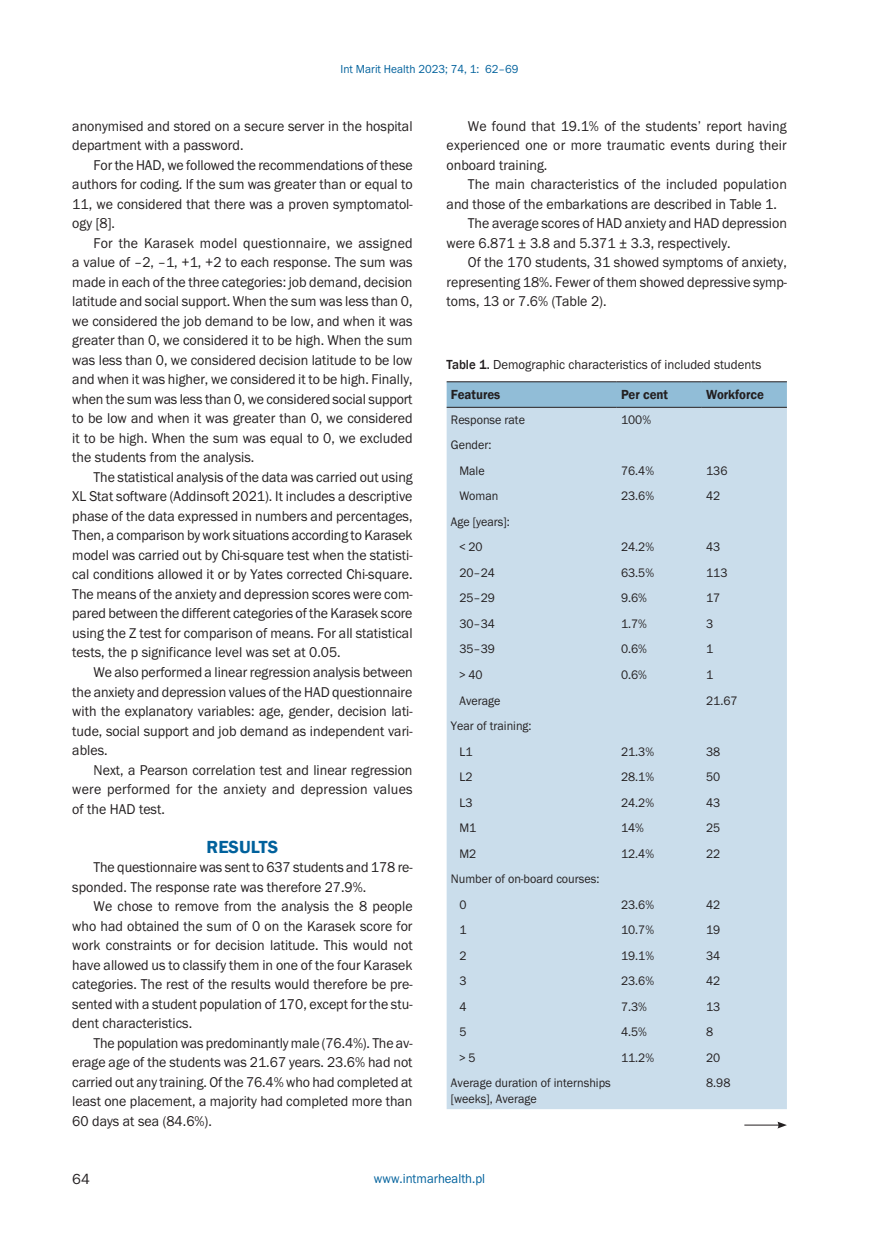
<style>
.page{position:relative;width:872px;height:1234px;background:#fff}
.page>*{position:absolute;margin:0;border:0;box-sizing:border-box;transform-origin:0 0}
._12_Srodtytul_1{font:600 18px "Franklin Gothic";color:#00619c}
.t1{font:15px "Franklin Got Itc TEE";color:#231f20}
._08_Tekst{font:14.7px/19.5px "Franklin Got Itc TEE";color:#231f20;text-align:justify;scale:.95 1}
._13_Tabela_tytul{font:13.5px "Franklin Got Itc TEE";color:#231f20;scale:.95 1}
._13_Tabela_naglowek{font:600 13.5px "Franklin Gothic";color:#231f20;scale:.95 1}
.t2{font:13.5px "Franklin Got Itc TEE";color:#00619c;scale:.95 1}
._13_Tabela_tekst{font:12.75px/15.3px "Franklin Got Itc TEE";color:#231f20;scale:.95 1}
.t3{font:12px "Franklin Got Itc TEE";color:#00619c;scale:.95 1}
.s1{font-family:"Franklin Gothic";font-weight:500}
</style>
<div class="page">
<svg style="left:446px;top:382px;width:341px;height:25px;background:#8fbad3"></svg>
<div style="left:446px;top:408px;width:341px;height:700px;background:#caddeb"></div>
<hr style="left:446px;top:381px;width:171px;height:1px;background:#231f20">
<hr style="left:617px;top:381px;width:85px;height:1px;background:#231f20">
<hr style="left:702px;top:381px;width:85px;height:1px;background:#231f20">
<hr style="left:446px;top:407px;width:171px;height:1px;background:#231f20">
<hr style="left:617px;top:407px;width:85px;height:1px;background:#231f20">
<hr style="left:702px;top:407px;width:85px;height:1px;background:#231f20">
<hr style="left:744px;top:1124px;width:36px;height:1px;background:#231f20">
<svg style="left:777px;top:1121px;width:10px;height:7px"></svg>
<p class="t3" style="left:340px;top:62px;width:189px">Int Marit Health 2023; 74, 1: 62–69</p>
<p class="_08_Tekst" style="left:72px;top:116px;width:360px">anonymised and stored on a secure server in the hospital department with a password.</p>
<p class="_08_Tekst" style="left:72px;top:155px;width:360px;text-indent:21px">For the HAD, we followed the recommendations of these authors for coding. If the sum was greater than or equal to 11, we considered that there was a proven symptomatol&shy;ogy [8].</p>
<p class="_08_Tekst" style="left:72px;top:233px;width:360px;text-indent:21px">For the Karasek model questionnaire, we assigned a value of –2, –1, +1, +2 to each response. The sum was made in each of the three categories: job demand, decision latitude and social support. When the sum was less than 0, we considered the job demand to be low, and when it was greater than 0, we considered it to be high. When the sum was less than 0, we considered decision latitude to be low and when it was higher, we considered it to be high. Finally, when the sum was less than 0, we considered social support to be low and when it was greater than 0, we considered it to be high. When the sum was equal to 0, we excluded the students from the analysis.</p>
<p class="_08_Tekst" style="left:72px;top:467px;width:360px;text-indent:21px">The statistical analysis of the data was carried out using XL Stat software (Addinsoft 2021). It includes a descriptive phase of the data expressed in numbers and percentages, Then, a comparison by work situations according to Karasek model was carried out by Chi-square test when the statisti&shy;cal conditions allowed it or by Yates corrected Chi-square.<br>The means of the anxiety and depression scores were com&shy;pared between the different categories of the Karasek score using the Z test for comparison of means. For all statistical tests, the p significance level was set at 0.05.</p>
<p class="_08_Tekst" style="left:72px;top:662px;width:360px;text-indent:21px">We also performed a linear regression analysis between the anxiety and depression values of the HAD questionnaire with the explanatory variables: age, gender, decision lati&shy;tude, social support and job demand as independent vari&shy;ables.</p>
<p class="_08_Tekst" style="left:72px;top:760px;width:360px;text-indent:21px">Next, a Pearson correlation test and linear regression were performed for the anxiety and depression values of the HAD test.</p>
<p class="_12_Srodtytul_1" style="left:206px;top:835px;width:73px">RESULTS</p>
<p class="_08_Tekst" style="left:72px;top:857px;width:360px;text-indent:21px">The questionnaire was sent to 637 students and 178 re&shy;sponded. The response rate was therefore 27.9%.</p>
<p class="_08_Tekst" style="left:72px;top:896px;width:360px;text-indent:21px">We chose to remove from the analysis the 8 people who had obtained the sum of 0 on the Karasek score for work constraints or for decision latitude. This would not have allowed us to classify them in one of the four Karasek categories. The rest of the results would therefore be pre&shy;sented with a student population of 170, except for the stu&shy;dent characteristics.</p>
<p class="_08_Tekst" style="left:72px;top:1033px;width:360px;text-indent:21px">The population was predominantly male (76.4%). The av&shy;erage age of the students was 21.67 years. 23.6% had not carried out any training. Of the 76.4% who had completed at least one placement, a majority had completed more than 60 days at sea (84.6%).</p>
<p class="_08_Tekst" style="left:446px;top:116px;width:359px;text-indent:21px">We found that 19.1% of the students’ report having experienced one or more traumatic events during their onboard training.</p>
<p class="_08_Tekst" style="left:446px;top:175px;width:360px;text-indent:21px">The main characteristics of the included population and those of the embarkations are described in Table 1.</p>
<p class="_08_Tekst" style="left:446px;top:214px;width:360px;text-indent:21px">The average scores of HAD anxiety and HAD depression were 6.871 ± 3.8 and 5.371 ± 3.3, respectively.</p>
<p class="_08_Tekst" style="left:446px;top:253px;width:360px;text-indent:21px">Of the 170 students, 31 showed symptoms of anxiety, representing 18%. Fewer of them showed depressive symp&shy;toms, 13 or 7.6% (Table 2).</p>
<p class="_13_Tabela_tytul" style="left:446px;top:357px;width:333px"><span class="s1">Table 1.</span> Demographic characteristics of included students</p>
<p class="_13_Tabela_naglowek" style="left:451px;top:386px;width:54px">Features</p>
<p class="_13_Tabela_naglowek" style="left:621px;top:386px;width:51px">Per cent</p>
<p class="_13_Tabela_naglowek" style="left:706px;top:386px;width:62px">Workforce</p>
<p class="_13_Tabela_tekst" style="left:451px;top:412px;width:79px">Response rate</p>
<p class="_13_Tabela_tekst" style="left:621px;top:412px;width:33px">100%</p>
<p class="_13_Tabela_tekst" style="left:451px;top:437px;width:44px">Gender:</p>
<p class="_13_Tabela_tekst" style="left:459px;top:463px;width:28px">Male</p>
<p class="_13_Tabela_tekst" style="left:621px;top:463px;width:36px">76.4%</p>
<p class="_13_Tabela_tekst" style="left:706px;top:463px;width:24px">136</p>
<p class="_13_Tabela_tekst" style="left:459px;top:488px;width:43px">Woman</p>
<p class="_13_Tabela_tekst" style="left:621px;top:488px;width:36px">23.6%</p>
<p class="_13_Tabela_tekst" style="left:706px;top:488px;width:16px">42</p>
<p class="_13_Tabela_tekst" style="left:451px;top:514px;width:63px">Age [years]:</p>
<p class="_13_Tabela_tekst" style="left:459px;top:539px;width:26px">&lt; 20</p>
<p class="_13_Tabela_tekst" style="left:621px;top:539px;width:36px">24.2%</p>
<p class="_13_Tabela_tekst" style="left:706px;top:539px;width:16px">43</p>
<p class="_13_Tabela_tekst" style="left:459px;top:565px;width:39px">20–24</p>
<p class="_13_Tabela_tekst" style="left:621px;top:565px;width:36px">63.5%</p>
<p class="_13_Tabela_tekst" style="left:706px;top:565px;width:24px">113</p>
<p class="_13_Tabela_tekst" style="left:459px;top:590px;width:39px">25–29</p>
<p class="_13_Tabela_tekst" style="left:621px;top:590px;width:29px">9.6%</p>
<p class="_13_Tabela_tekst" style="left:706px;top:590px;width:16px">17</p>
<p class="_13_Tabela_tekst" style="left:459px;top:616px;width:39px">30–34</p>
<p class="_13_Tabela_tekst" style="left:621px;top:616px;width:29px">1.7%</p>
<p class="_13_Tabela_tekst" style="left:706px;top:616px;width:9px">3</p>
<p class="_13_Tabela_tekst" style="left:459px;top:641px;width:39px">35–39</p>
<p class="_13_Tabela_tekst" style="left:621px;top:641px;width:29px">0.6%</p>
<p class="_13_Tabela_tekst" style="left:706px;top:641px;width:9px">1</p>
<p class="_13_Tabela_tekst" style="left:459px;top:667px;width:26px">&gt; 40</p>
<p class="_13_Tabela_tekst" style="left:621px;top:667px;width:29px">0.6%</p>
<p class="_13_Tabela_tekst" style="left:706px;top:667px;width:9px">1</p>
<p class="_13_Tabela_tekst" style="left:459px;top:692px;width:45px">Average</p>
<p class="_13_Tabela_tekst" style="left:706px;top:692px;width:35px">21.67</p>
<p class="_13_Tabela_tekst" style="left:451px;top:718px;width:86px">Year of training:</p>
<p class="_13_Tabela_tekst" style="left:459px;top:743px;width:15px">L1</p>
<p class="_13_Tabela_tekst" style="left:621px;top:743px;width:36px">21.3%</p>
<p class="_13_Tabela_tekst" style="left:706px;top:743px;width:16px">38</p>
<p class="_13_Tabela_tekst" style="left:459px;top:769px;width:15px">L2</p>
<p class="_13_Tabela_tekst" style="left:621px;top:769px;width:36px">28.1%</p>
<p class="_13_Tabela_tekst" style="left:706px;top:769px;width:16px">50</p>
<p class="_13_Tabela_tekst" style="left:459px;top:794px;width:15px">L3</p>
<p class="_13_Tabela_tekst" style="left:621px;top:794px;width:36px">24.2%</p>
<p class="_13_Tabela_tekst" style="left:706px;top:794px;width:16px">43</p>
<p class="_13_Tabela_tekst" style="left:459px;top:820px;width:19px">M1</p>
<p class="_13_Tabela_tekst" style="left:621px;top:820px;width:26px">14%</p>
<p class="_13_Tabela_tekst" style="left:706px;top:820px;width:16px">25</p>
<p class="_13_Tabela_tekst" style="left:459px;top:845px;width:19px">M2</p>
<p class="_13_Tabela_tekst" style="left:621px;top:845px;width:36px">12.4%</p>
<p class="_13_Tabela_tekst" style="left:706px;top:845px;width:16px">22</p>
<p class="_13_Tabela_tekst" style="left:451px;top:871px;width:158px">Number of on-board courses:</p>
<p class="_13_Tabela_tekst" style="left:459px;top:896px;width:9px">0</p>
<p class="_13_Tabela_tekst" style="left:621px;top:896px;width:36px">23.6%</p>
<p class="_13_Tabela_tekst" style="left:706px;top:896px;width:16px">42</p>
<p class="_13_Tabela_tekst" style="left:459px;top:922px;width:9px">1</p>
<p class="_13_Tabela_tekst" style="left:621px;top:922px;width:36px">10.7%</p>
<p class="_13_Tabela_tekst" style="left:706px;top:922px;width:16px">19</p>
<p class="_13_Tabela_tekst" style="left:459px;top:947px;width:9px">2</p>
<p class="_13_Tabela_tekst" style="left:621px;top:947px;width:36px">19.1%</p>
<p class="_13_Tabela_tekst" style="left:706px;top:947px;width:16px">34</p>
<p class="_13_Tabela_tekst" style="left:459px;top:973px;width:9px">3</p>
<p class="_13_Tabela_tekst" style="left:621px;top:973px;width:36px">23.6%</p>
<p class="_13_Tabela_tekst" style="left:706px;top:973px;width:16px">42</p>
<p class="_13_Tabela_tekst" style="left:459px;top:998px;width:9px">4</p>
<p class="_13_Tabela_tekst" style="left:621px;top:998px;width:29px">7.3%</p>
<p class="_13_Tabela_tekst" style="left:706px;top:998px;width:16px">13</p>
<p class="_13_Tabela_tekst" style="left:459px;top:1024px;width:9px">5</p>
<p class="_13_Tabela_tekst" style="left:621px;top:1024px;width:29px">4.5%</p>
<p class="_13_Tabela_tekst" style="left:706px;top:1024px;width:9px">8</p>
<p class="_13_Tabela_tekst" style="left:459px;top:1049px;width:19px">&gt; 5</p>
<p class="_13_Tabela_tekst" style="left:621px;top:1049px;width:36px">11.2%</p>
<p class="_13_Tabela_tekst" style="left:706px;top:1049px;width:16px">20</p>
<p class="_13_Tabela_tekst" style="left:451px;top:1075px;width:170px">Average duration of internships [weeks], Average</p>
<p class="_13_Tabela_tekst" style="left:706px;top:1075px;width:27px">8.98</p>
<p class="t1" style="left:72px;top:1170px;width:19px">64</p>
<p class="t2" style="left:374px;top:1170px;width:119px">www.intmarhealth.pl</p>
</div>
